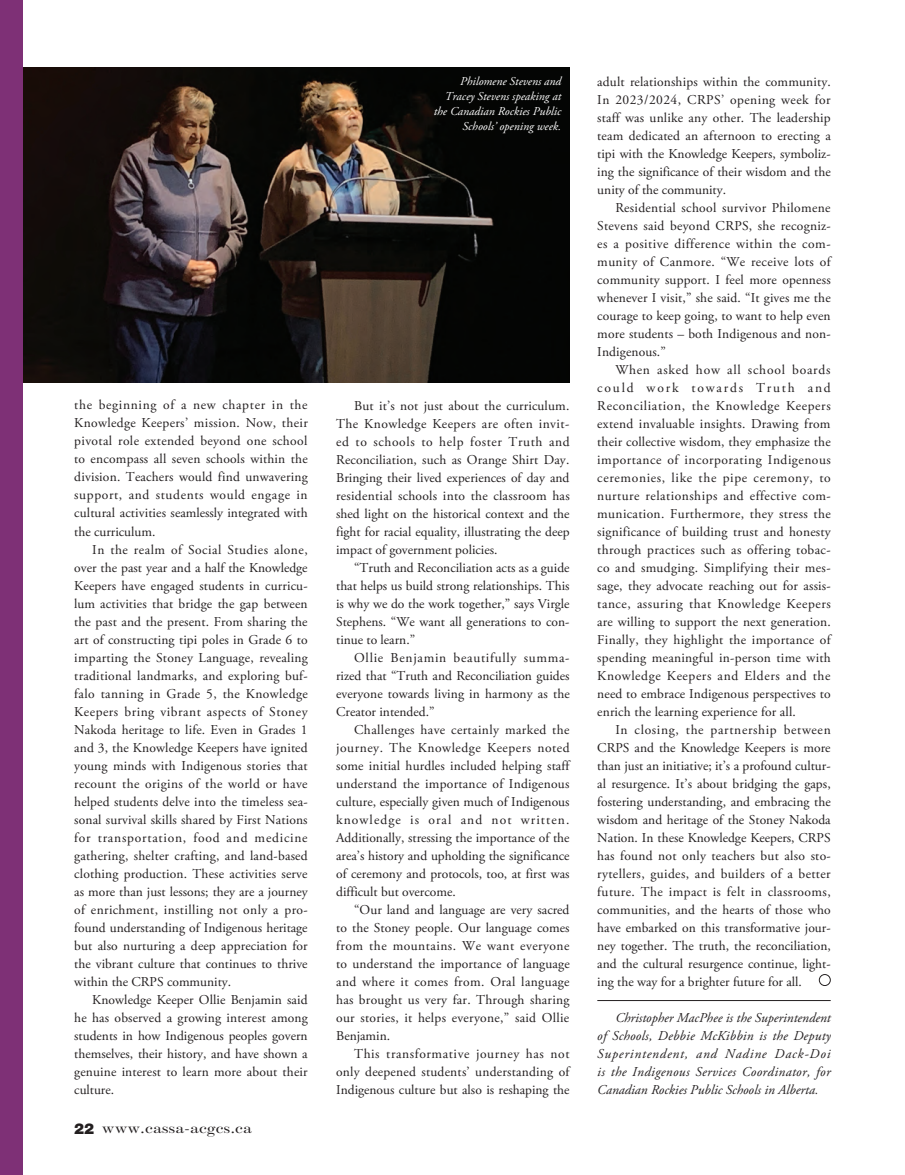
<style>
.page{position:relative;width:905px;height:1175px;background:#fff}
.page>*{position:absolute;margin:0;border:0;box-sizing:border-box;transform-origin:0 0}
.t1{font:15px "Scotch Roman";color:#231f20;scale:1.15 1}
.t2{font:13.5px/18px "Adobe Garamond Pro";color:#231f20;text-align:justify}
.t3{font:italic 13.5px/18px "Adobe Garamond Pro";color:#231f20;text-align:justify}
.captions{font:italic 12px/15px "Adobe Garamond Pro";color:#fff;text-align:right}
.s1{font-family:"Helvetica Neue";font-weight:900}
</style>
<div class="page">
<hr style="left:597px;top:1000px;width:233px;height:1px;background:#231f20">
<div style="left:818px;top:974px;width:12px;height:12px;border:1px solid #231f20;border-radius:50%"></div>
<img style="left:22px;top:68px;width:547px;height:314px">
<div style="left:0;top:0;width:22px;height:1174px;background:#7e3076"></div>
<p class="t2" style="left:74px;top:397px;width:235px">the beginning of a new chapter in the Knowledge Keepers’ mission. Now, their pivotal role extended beyond one school to encompass all seven schools within the division. Teachers would find unwavering support, and students would engage in cultural activities seamlessly integrated with the curriculum.</p>
<p class="t2" style="left:74px;top:540px;width:235px;text-indent:18px">In the realm of Social Studies alone, over the past year and a half the Knowledge Keepers have engaged students in curricu&shy;lum activities that bridge the gap between the past and the present. From sharing the art of constructing tipi poles in Grade 6 to imparting the Stoney Language, revealing traditional landmarks, and exploring buf&shy;falo tanning in Grade 5, the Knowledge Keepers bring vibrant aspects of Stoney Nakoda heritage to life. Even in Grades 1 and 3, the Knowledge Keepers have ignited young minds with Indigenous stories that recount the origins of the world or have helped students delve into the timeless sea&shy;sonal survival skills shared by First Nations for transportation, food and medicine gathering, shelter crafting, and land-based clothing production. These activities serve as more than just lessons; they are a journey of enrichment, instilling not only a pro&shy;found understanding of Indigenous heritage but also nurturing a deep appreciation for the vibrant culture that continues to thrive within the CRPS community.</p>
<p class="t2" style="left:74px;top:990px;width:235px;text-indent:18px">Knowledge Keeper Ollie Benjamin said he has observed a growing interest among students in how Indigenous peoples govern themselves, their history, and have shown a genuine interest to learn more about their culture.</p>
<p class="t1" style="left:74px;top:1119px;width:156px"><span class="s1">22</span> www.cassa-acgcs.ca</p>
<p class="captions" style="left:434px;top:74px;width:129px">Philomene Stevens and<br>Tracey Stevens speaking at the Canadian Rockies Public<br>Schools’ opening week.</p>
<p class="t2" style="left:336px;top:397px;width:235px;text-indent:18px">But it’s not just about the curriculum.<br>The Knowledge Keepers are often invit&shy;ed to schools to help foster Truth and Reconciliation, such as Orange Shirt Day.<br>Bringing their lived experiences of day and residential schools into the classroom has shed light on the historical context and the fight for racial equality, illustrating the deep impact of government policies.</p>
<p class="t2" style="left:336px;top:559px;width:235px;text-indent:18px">“Truth and Reconciliation acts as a guide that helps us build strong relationships. This is why we do the work together,” says Virgle Stephens. “We want all generations to con&shy;tinue to learn.”</p>
<p class="t2" style="left:336px;top:649px;width:235px;text-indent:18px">Ollie Benjamin beautifully summa&shy;rized that “Truth and Reconciliation guides everyone towards living in harmony as the Creator intended.”</p>
<p class="t2" style="left:336px;top:721px;width:235px;text-indent:18px">Challenges have certainly marked the journey. The Knowledge Keepers noted some initial hurdles included helping staff understand the importance of Indigenous culture, especially given much of Indigenous knowledge is oral and not written.<br>Additionally, stressing the importance of the area’s history and upholding the significance of ceremony and protocols, too, at first was difficult but overcome.</p>
<p class="t2" style="left:336px;top:901px;width:235px;text-indent:18px">“Our land and language are very sacred to the Stoney people. Our language comes from the mountains. We want everyone to understand the importance of language and where it comes from. Oral language has brought us very far. Through sharing our stories, it helps everyone,” said Ollie Benjamin.</p>
<p class="t2" style="left:336px;top:1045px;width:235px;text-indent:18px">This transformative journey has not only deepened students’ understanding of Indigenous culture but also is reshaping the</p>
<p class="t2" style="left:597px;top:73px;width:235px">adult relationships within the community.<br>In 2023/2024, CRPS’ opening week for staff was unlike any other. The leadership team dedicated an afternoon to erecting a tipi with the Knowledge Keepers, symboliz&shy;ing the significance of their wisdom and the unity of the community.</p>
<p class="t2" style="left:597px;top:199px;width:235px;text-indent:18px">Residential school survivor Philomene Stevens said beyond CRPS, she recogniz&shy;es a positive difference within the com&shy;munity of Canmore. “We receive lots of community support. I feel more openness whenever I visit,” she said. “It gives me the courage to keep going, to want to help even more students – both Indigenous and non-Indigenous.”</p>
<p class="t2" style="left:597px;top:361px;width:235px;text-indent:18px">When asked how all school boards could work towards Truth and Reconciliation, the Knowledge Keepers extend invaluable insights. Drawing from their collective wisdom, they emphasize the importance of incorporating Indigenous ceremonies, like the pipe ceremony, to nurture relationships and effective com&shy;munication. Furthermore, they stress the significance of building trust and honesty through practices such as offering tobac&shy;co and smudging. Simplifying their mes&shy;sage, they advocate reaching out for assis&shy;tance, assuring that Knowledge Keepers are willing to support the next generation.<br>Finally, they highlight the importance of spending meaningful in-person time with Knowledge Keepers and Elders and the need to embrace Indigenous perspectives to enrich the learning experience for all.</p>
<p class="t2" style="left:597px;top:721px;width:235px;text-indent:18px">In closing, the partnership between CRPS and the Knowledge Keepers is more than just an initiative; it’s a profound cultur&shy;al resurgence. It’s about bridging the gaps, fostering understanding, and embracing the wisdom and heritage of the Stoney Nakoda Nation. In these Knowledge Keepers, CRPS has found not only teachers but also sto&shy;rytellers, guides, and builders of a better future. The impact is felt in classrooms, communities, and the hearts of those who have embarked on this transformative jour&shy;ney together. The truth, the reconciliation, and the cultural resurgence continue, light&shy;ing the way for a brighter future for all.</p>
<p class="t3" style="left:597px;top:1009px;width:235px;text-indent:18px">Christopher MacPhee is the Superintendent of Schools, Debbie McKibbin is the Deputy Superintendent, and Nadine Dack-Doi is the Indigenous Services Coordinator, for Canadian Rockies Public Schools in Alberta.</p>
</div>
